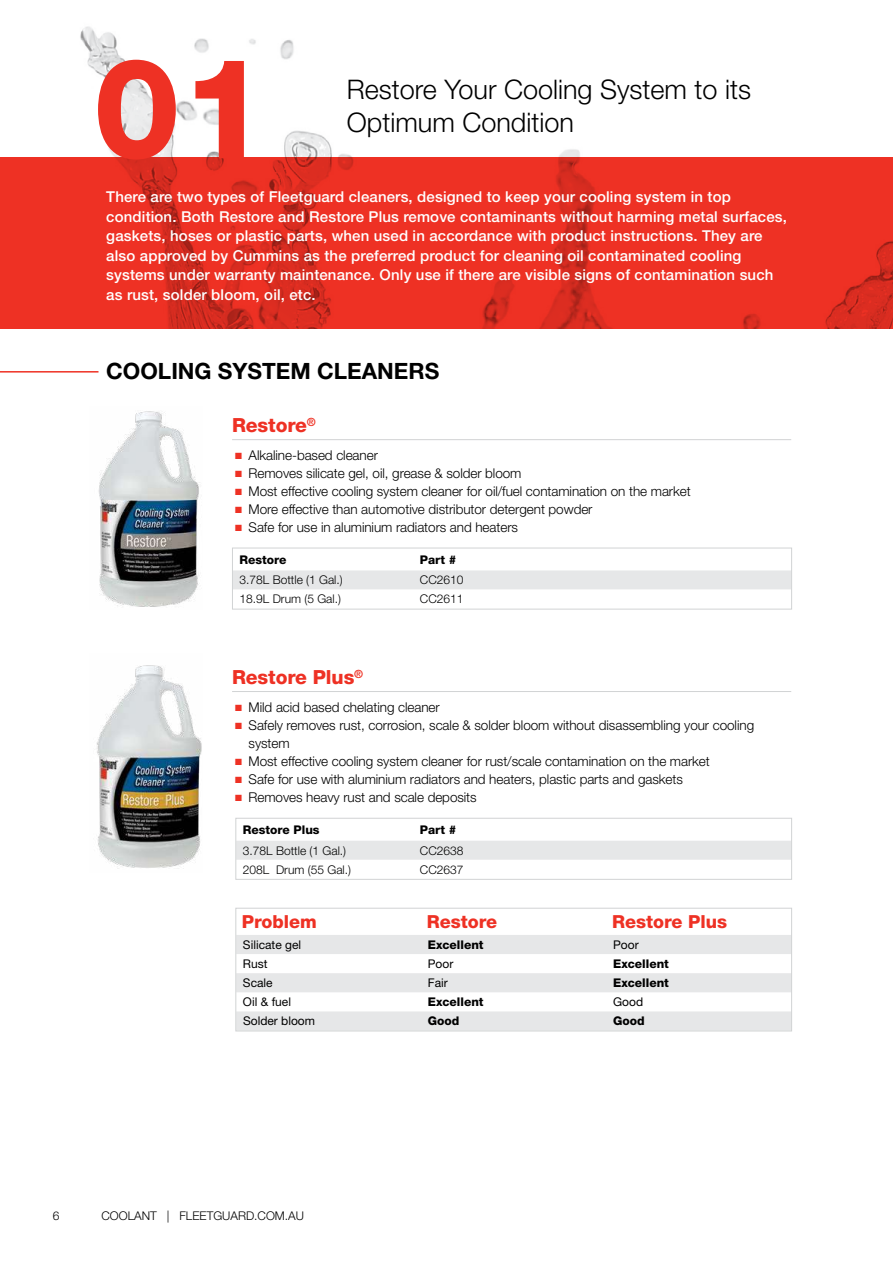
<style>
.page{position:relative;width:893px;height:1263px;background:#fff}
.page>*{position:absolute;margin:0;border:0;box-sizing:border-box;transform-origin:0 0}
.t1{font:800 139.65px "Helvetica Neue LT Std";color:#ee3124}
.t2{font:300 27px "Helvetica Neue LT Std";color:#000}
.t3{font:700 22.5px "Helvetica Neue LT Std";color:#000}
.t4{font:800 19.5px "Helvetica Neue LT Std";letter-spacing:-.005em;color:#ee3124}
.t5{font:800 18px "Helvetica Neue LT Std";color:#ee3124}
.t6{font:500 15px/19.5px "Helvetica Neue LT Std";letter-spacing:.01em;color:#fff}
.t7{font:300 13.5px/18px "Helvetica Neue LT Std";letter-spacing:-.005em;color:#000}
.t8{font:300 12px "Helvetica Neue LT Std";color:#000}
.t9{font:12px "Helvetica Neue LT Pro";color:#000}
.t10{font:800 12px "Helvetica Neue LT Pro";color:#000}
.t11{font:800 12px "Helvetica Neue LT Std";color:#000}
.s1{color:#ee3124}
</style>
<div class="page">
<img style="left:0;top:26px;width:893px;height:302px">
<div style="left:234px;top:570px;width:556px;height:19px;background:#e6e7e8"></div>
<div style="left:232px;top:548px;width:560px;height:61px;border:1px solid #d1d3d4"></div>
<div style="left:237px;top:841px;width:553px;height:19px;background:#e6e7e8"></div>
<div style="left:235px;top:818px;width:557px;height:62px;border:1px solid #d1d3d4"></div>
<svg style="left:237px;top:935px;width:553px;height:94px;fill:#e6e7e8"></svg>
<div style="left:235px;top:908px;width:557px;height:123px;border:1px solid #d1d3d4"></div>
<img style="left:98px;top:411px;width:102px;height:196px">
<img style="left:96px;top:665px;width:106px;height:204px">
<hr style="left:232px;top:439px;width:559px;height:1px;background:#d1d3d4">
<hr style="left:232px;top:691px;width:559px;height:1px;background:#d1d3d4">
<hr style="left:0;top:371px;width:99px;height:2px;background:#ee3124">
<h1 class="t1" style="left:93px;top:25px;width:177px">01</h1>
<h2 class="t2" style="left:347px;top:73px;width:406px">Restore Your Cooling System to its</h2>
<h2 class="t2" style="left:347px;top:106px;width:228px">Optimum Condition</h2>
<p class="t6" style="left:106px;top:187px;width:682px">There are two types of Fleetguard cleaners, designed to keep your cooling system in top condition. Both Restore and Restore Plus remove contaminants without harming metal surfaces, gaskets, hoses or plastic parts, when used in accordance with product instructions. They are also approved by Cummins as the preferred product for cleaning oil contaminated cooling systems under warranty maintenance. Only use if there are visible signs of contamination such as rust, solder bloom, oil, etc.</p>
<h3 class="t3" style="left:106px;top:357px;width:334px">COOLING SYSTEM CLEANERS</h3>
<h3 class="t4" style="left:232px;top:413px;width:85px">Restore<sup>®</sup></h3>
<p class="t7" style="left:235px;top:446px;width:144px"><span class="s1">■</span> Alkaline-based cleaner</p>
<p class="t7" style="left:235px;top:464px;width:288px"><span class="s1">■</span> Removes silicate gel, oil, grease &amp; solder bloom</p>
<p class="t7" style="left:235px;top:482px;width:457px"><span class="s1">■</span> Most effective cooling system cleaner for oil/fuel contamination on the market</p>
<p class="t7" style="left:235px;top:500px;width:359px"><span class="s1">■</span> More effective than automotive distributor detergent powder</p>
<p class="t7" style="left:235px;top:518px;width:284px"><span class="s1">■</span> Safe for use in aluminium radiators and heaters</p>
<p class="t11" style="left:240px;top:552px;width:48px">Restore</p>
<p class="t11" style="left:420px;top:552px;width:38px">Part #</p>
<p class="t8" style="left:240px;top:573px;width:105px">3.78L Bottle (1 Gal.)</p>
<p class="t8" style="left:420px;top:573px;width:45px">CC2610</p>
<p class="t8" style="left:240px;top:592px;width:103px">18.9L Drum (5 Gal.)</p>
<p class="t8" style="left:420px;top:592px;width:45px">CC2611</p>
<h3 class="t4" style="left:232px;top:666px;width:133px">Restore Plus<sup>®</sup></h3>
<p class="t7" style="left:235px;top:698px;width:206px"><span class="s1">■</span> Mild acid based chelating cleaner</p>
<p class="t7" style="left:249px;top:716px;width:507px;text-indent:-14px"><span class="s1">■</span> Safely removes rust, corrosion, scale &amp; solder bloom without disassembling your cooling system</p>
<p class="t7" style="left:235px;top:752px;width:476px"><span class="s1">■</span> Most effective cooling system cleaner for rust/scale contamination on the market</p>
<p class="t7" style="left:235px;top:770px;width:449px"><span class="s1">■</span> Safe for use with aluminium radiators and heaters, plastic parts and gaskets</p>
<p class="t7" style="left:235px;top:788px;width:243px"><span class="s1">■</span> Removes heavy rust and scale deposits</p>
<p class="t11" style="left:243px;top:822px;width:78px">Restore Plus</p>
<p class="t11" style="left:420px;top:822px;width:38px">Part #</p>
<p class="t8" style="left:243px;top:843px;width:105px">3.78L Bottle (1 Gal.)</p>
<p class="t8" style="left:420px;top:843px;width:45px">CC2638</p>
<p class="t8" style="left:243px;top:862px;width:110px">208L Drum (55 Gal.)</p>
<p class="t8" style="left:420px;top:862px;width:45px">CC2637</p>
<h3 class="t5" style="left:242px;top:911px;width:77px">Problem</h3>
<h3 class="t5" style="left:427px;top:911px;width:72px">Restore</h3>
<h3 class="t5" style="left:612px;top:911px;width:117px">Restore Plus</h3>
<p class="t9" style="left:243px;top:937px;width:60px">Silicate gel</p>
<p class="t10" style="left:428px;top:937px;width:57px">Excellent</p>
<p class="t9" style="left:613px;top:937px;width:27px">Poor</p>
<p class="t9" style="left:243px;top:956px;width:26px">Rust</p>
<p class="t9" style="left:428px;top:956px;width:27px">Poor</p>
<p class="t10" style="left:613px;top:956px;width:57px">Excellent</p>
<p class="t9" style="left:243px;top:975px;width:31px">Scale</p>
<p class="t9" style="left:428px;top:975px;width:21px">Fair</p>
<p class="t10" style="left:613px;top:976px;width:57px">Excellent</p>
<p class="t9" style="left:243px;top:995px;width:50px">Oil &amp; fuel</p>
<p class="t10" style="left:428px;top:995px;width:57px">Excellent</p>
<p class="t9" style="left:613px;top:995px;width:31px">Good</p>
<p class="t9" style="left:243px;top:1014px;width:74px">Solder bloom</p>
<p class="t10" style="left:428px;top:1014px;width:33px">Good</p>
<p class="t10" style="left:613px;top:1014px;width:33px">Good</p>
<p class="t8" style="left:53px;top:1208px;width:8px">6</p>
<p class="t8" style="left:102px;top:1208px;width:204px">COOLANT | FLEETGUARD.COM.AU</p>
</div>
